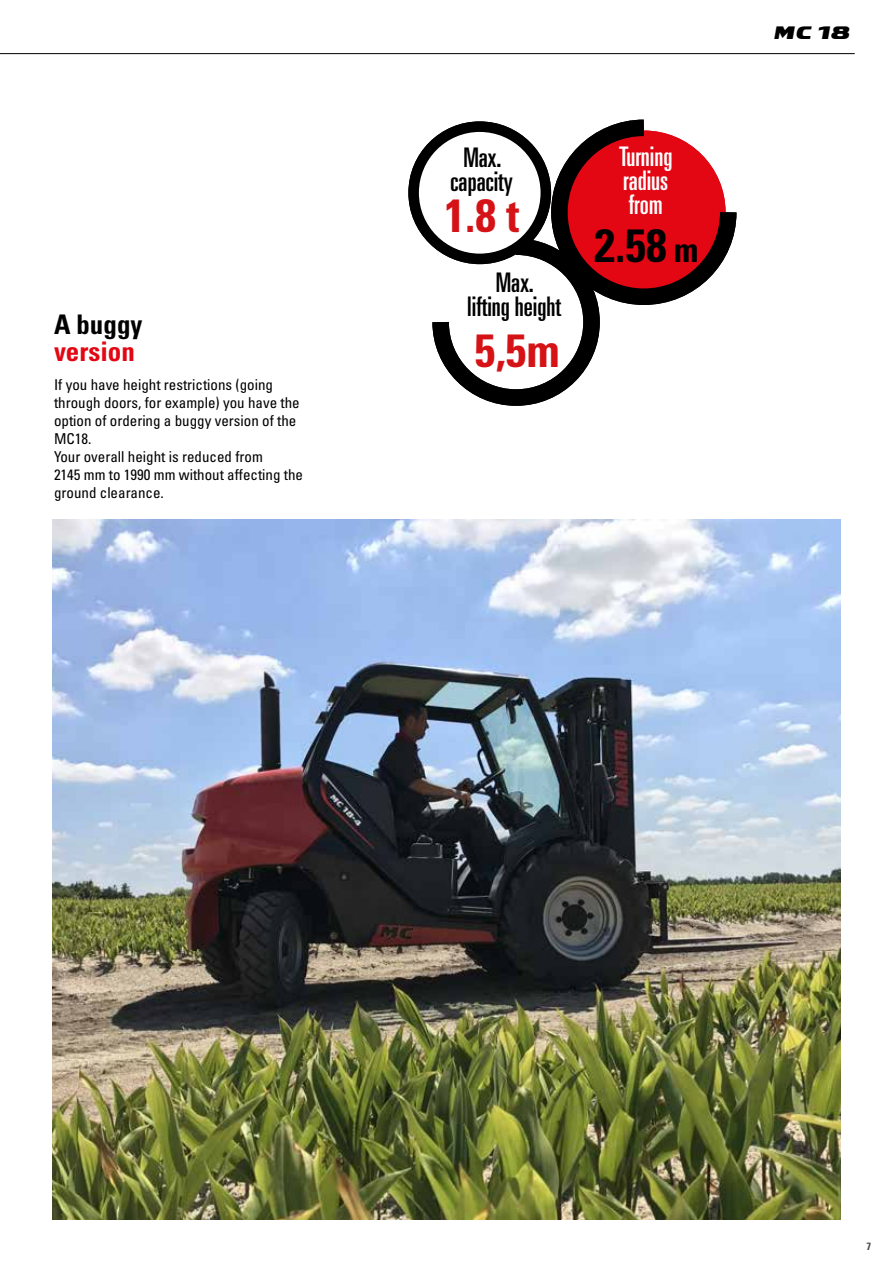
<style>
.page{position:relative;width:893px;height:1263px;background:#fff}
.page>*{position:absolute;margin:0;border:0;box-sizing:border-box;transform-origin:0 0}
.t1{font:46.5px "Univers LTCYR 67 Bold Cond";color:#d51317}
.t2{font:46.5px "Univers LTCYR 67 Bold Cond";color:#000}
.t3{font:27px/24px "Univers LTCYR 59 Ult Cond";color:#000;text-align:center}
.t4{font:27px/24px "Univers LTCYR 59 Ult Cond";color:#fff}
.t5{font:27px "Univers LTCYR 67 Bold Cond";color:#e30613}
.t6{font:27px "Univers LTCYR 67 Bold Cond";color:#000}
.t7{font:800 18px "Manitou";color:#000}
.t8{font:condensed 15px/18px "Univers LTCYR 57";color:#000}
.t9{font:10.5px "Univers LTCYR 67 Bold Cond";color:#4a4a49}
.s1{font-size:34.5px}
</style>
<div class="page">
<hr style="left:0;top:53px;width:855px;height:1px;background:#000">
<img style="left:52px;top:520px;width:789px;height:700px">
<div style="left:408px;top:121px;width:143px;height:143px;border:11px solid #000;border-radius:50%"></div>
<svg style="left:424px;top:119px;width:313px;height:287px"></svg>
<h2 class="t3" style="left:451px;top:144px;width:64px">Max. capacity</h2>
<h2 class="t4" style="left:619px;top:143px;width:55px">Turning radius from</h2>
<h1 class="t1" style="left:444px;top:187px;width:76px">1.8 t</h1>
<h1 class="t2" style="left:594px;top:217px;width:106px">2.58 <span class="s1">m</span></h1>
<h2 class="t3" style="left:467px;top:269px;width:95px">Max.<br>lifting height</h2>
<h2 class="t6" style="left:54px;top:308px;width:90px">A buggy</h2>
<h2 class="t5" style="left:54px;top:335px;width:82px">version</h2>
<h1 class="t1" style="left:475px;top:321px;width:87px">5,5m</h1>
<p class="t8" style="left:54px;top:376px;width:251px">If you have height restrictions (going through doors, for example) you have the option of ordering a buggy version of the<br>MC18.<br>Your overall height is reduced from<br>2145 mm to 1990 mm without affecting the ground clearance.</p>
<p class="t7" style="left:774px;top:27px;width:78px">MC 18</p>
<p class="t9" style="left:866px;top:1239px;width:6px">7</p>
</div>
